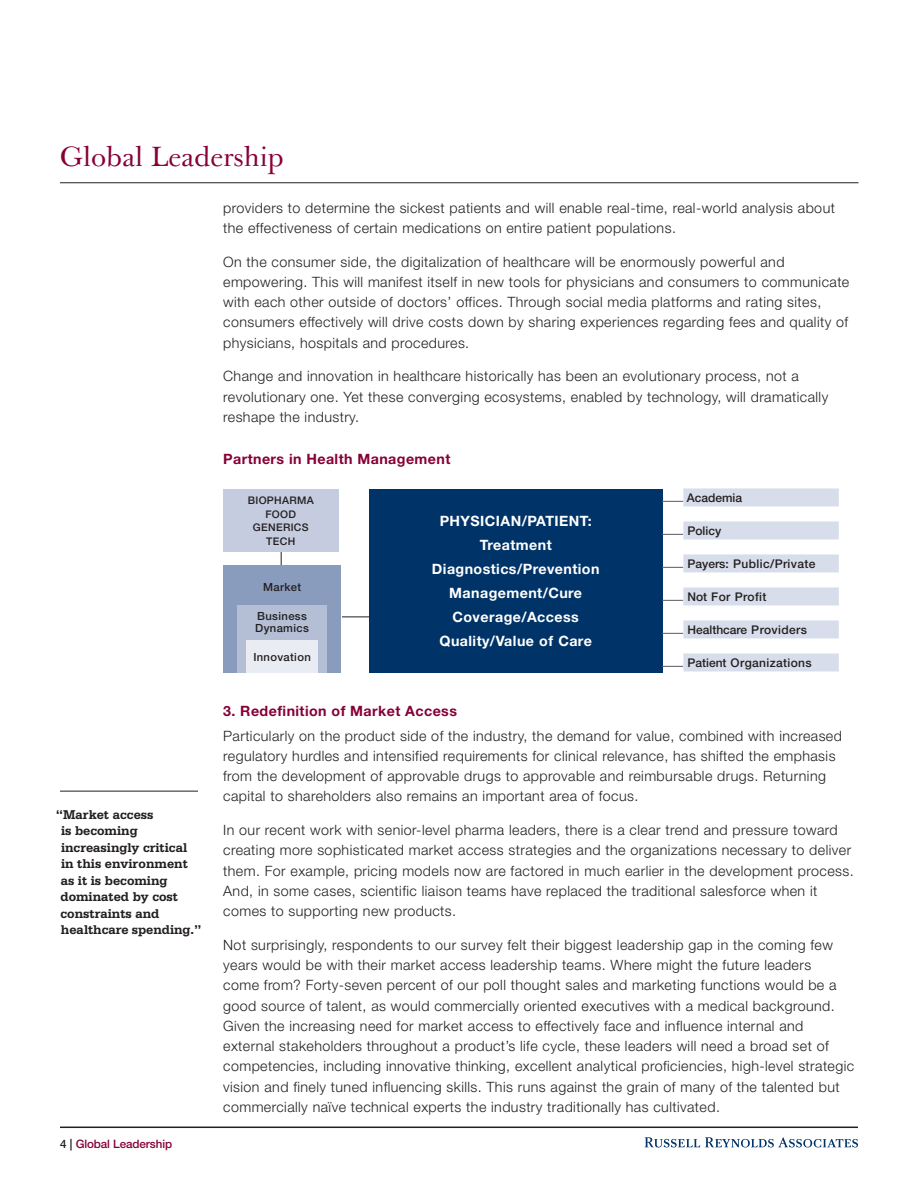
<style>
.page{position:relative;width:918px;height:1188px;background:#fff}
.page>*{position:absolute;margin:0;border:0;box-sizing:border-box;transform-origin:0 0}
.t1{font:27px "Baskerville 120 Pro";color:#860037}
.Body_text{font:300 14.25px/20.2px "Helvetica Neue LT Std";letter-spacing:.03em;color:#231f20}
.t2{font:700 14.25px "Helvetica Neue LT Std";letter-spacing:.03em;color:#fff}
.Subhead{font:700 14.25px "Helvetica Neue LT Std";letter-spacing:.03em;color:#860037}
.Sidebar_w_rule{font:700 13.5px/16.5px "Serifa BT";color:#231f20}
.t3{font:500 12px "Helvetica Neue LT Std";letter-spacing:.02em;color:#231f20}
.t4{font:500 12px "Helvetica Neue LT Std";color:#231f20}
.t5{font:500 11.7px "Helvetica Neue LT Std";letter-spacing:-.01em;color:#860037}
.t6{font:500 11.25px/12px "Helvetica Neue LT Std";letter-spacing:.03em;color:#231f20}
.t7{font:500 10.5px "Helvetica Neue LT Std";letter-spacing:.03em;color:#231f20}
.s1{color:#231f20}
</style>
<div class="page">
<hr style="left:60px;top:182px;width:799px;height:1px;background:#231f20">
<hr style="left:60px;top:1127px;width:798px;height:1px;background:#231f20">
<svg style="left:645px;top:1137px;width:213px;height:11px"></svg>
<hr style="left:60px;top:791px;width:138px;height:1px;background:#231f20">
<svg style="left:281px;top:552px;width:1px;height:13px"></svg>
<div style="left:369px;top:489px;width:293px;height:184px;background:#003367"></div>
<div style="left:683px;top:488px;width:156px;height:18px;background:#d7ddea"></div>
<div style="left:683px;top:521px;width:156px;height:18px;background:#d7ddea"></div>
<div style="left:683px;top:554px;width:156px;height:18px;background:#d7ddea"></div>
<div style="left:683px;top:587px;width:156px;height:18px;background:#d7ddea"></div>
<div style="left:683px;top:620px;width:156px;height:18px;background:#d7ddea"></div>
<div style="left:683px;top:653px;width:156px;height:18px;background:#d7ddea"></div>
<svg style="left:662px;top:501px;width:21px;height:1px"></svg>
<svg style="left:662px;top:534px;width:21px;height:1px"></svg>
<svg style="left:662px;top:567px;width:21px;height:1px"></svg>
<svg style="left:662px;top:600px;width:21px;height:1px"></svg>
<svg style="left:662px;top:633px;width:21px;height:1px"></svg>
<svg style="left:662px;top:666px;width:21px;height:1px"></svg>
<div style="left:223px;top:489px;width:115px;height:63px;background:#c5ccdf"></div>
<div style="left:223px;top:565px;width:118px;height:108px;background:#8a9cbe"></div>
<div style="left:237px;top:606px;width:90px;height:67px;background:#b4bed5"></div>
<div style="left:246px;top:641px;width:72px;height:32px;background:#e9ecf3"></div>
<svg style="left:342px;top:617px;width:29px;height:1px"></svg>
<p class="t1" style="left:60px;top:139px;width:225px">Global Leadership</p>
<p class="Body_text" style="left:223px;top:197px;width:613px">providers to determine the sickest patients and will enable real-time, real-world analysis about the effectiveness of certain medications on entire patient populations.</p>
<p class="Body_text" style="left:223px;top:251px;width:628px">On the consumer side, the digitalization of healthcare will be enormously powerful and empowering. This will manifest itself in new tools for physicians and consumers to communicate with each other outside of doctors’ offices. Through social media platforms and rating sites, consumers effectively will drive costs down by sharing experiences regarding fees and quality of physicians, hospitals and procedures.</p>
<p class="Body_text" style="left:223px;top:366px;width:607px">Change and innovation in healthcare historically has been an evolutionary process, not a revolutionary one. Yet these converging ecosystems, enabled by technology, will dramatically reshape the industry.</p>
<p class="Subhead" style="left:223px;top:450px;width:229px">Partners in Health Management</p>
<p class="Sidebar_w_rule" style="left:61px;top:805px;width:143px;text-indent:-5px">“Market access<br>is becoming increasingly critical in this environment as it is becoming dominated by cost constraints and healthcare spending.”</p>
<p class="t5" style="left:60px;top:1136px;width:114px"><span class="s1">4 |</span> Global Leadership</p>
<p class="t7" style="left:248px;top:494px;width:68px">BIOPHARMA</p>
<p class="t7" style="left:265px;top:508px;width:32px">FOOD</p>
<p class="t7" style="left:253px;top:521px;width:57px">GENERICS</p>
<p class="t7" style="left:266px;top:535px;width:30px">TECH</p>
<p class="t6" style="left:263px;top:581px;width:39px">Market</p>
<p class="t6" style="left:255px;top:609px;width:55px">Business<br>Dynamics</p>
<p class="t6" style="left:253px;top:651px;width:59px">Innovation</p>
<p class="t2" style="left:440px;top:512px;width:153px">PHYSICIAN/PATIENT:</p>
<p class="t2" style="left:480px;top:536px;width:74px">Treatment</p>
<p class="t2" style="left:432px;top:560px;width:169px">Diagnostics/Prevention</p>
<p class="t2" style="left:449px;top:584px;width:134px">Management/Cure</p>
<p class="t2" style="left:453px;top:608px;width:128px">Coverage/Access</p>
<p class="t2" style="left:440px;top:632px;width:154px">Quality/Value of Care</p>
<p class="t4" style="left:687px;top:491px;width:57px">Academia</p>
<p class="t3" style="left:687px;top:524px;width:35px">Policy</p>
<p class="t3" style="left:687px;top:557px;width:130px">Payers: Public/Private</p>
<p class="t3" style="left:687px;top:590px;width:80px">Not For Profit</p>
<p class="t4" style="left:687px;top:623px;width:121px">Healthcare Providers</p>
<p class="t3" style="left:687px;top:656px;width:126px">Patient Organizations</p>
<p class="Subhead" style="left:223px;top:702px;width:235px">3. Redefinition of Market Access</p>
<p class="Body_text" style="left:223px;top:725px;width:620px">Particularly on the product side of the industry, the demand for value, combined with increased regulatory hurdles and intensified requirements for clinical relevance, has shifted the emphasis from the development of approvable drugs to approvable and reimbursable drugs. Returning capital to shareholders also remains an important area of focus.</p>
<p class="Body_text" style="left:223px;top:820px;width:632px">In our recent work with senior-level pharma leaders, there is a clear trend and pressure toward creating more sophisticated market access strategies and the organizations necessary to deliver them. For example, pricing models now are factored in much earlier in the development process.<br>And, in some cases, scientific liaison teams have replaced the traditional salesforce when it comes to supporting new products.</p>
<p class="Body_text" style="left:223px;top:934px;width:633px">Not surprisingly, respondents to our survey felt their biggest leadership gap in the coming few years would be with their market access leadership teams. Where might the future leaders<br>come from? Forty-seven percent of our poll thought sales and marketing functions would be a good source of talent, as would commercially oriented executives with a medical background.<br>Given the increasing need for market access to effectively face and influence internal and external stakeholders throughout a product’s life cycle, these leaders will need a broad set of competencies, including innovative thinking, excellent analytical proficiencies, high-level strategic vision and finely tuned influencing skills. This runs against the grain of many of the talented but commercially naïve technical experts the industry traditionally has cultivated.</p>
</div>
